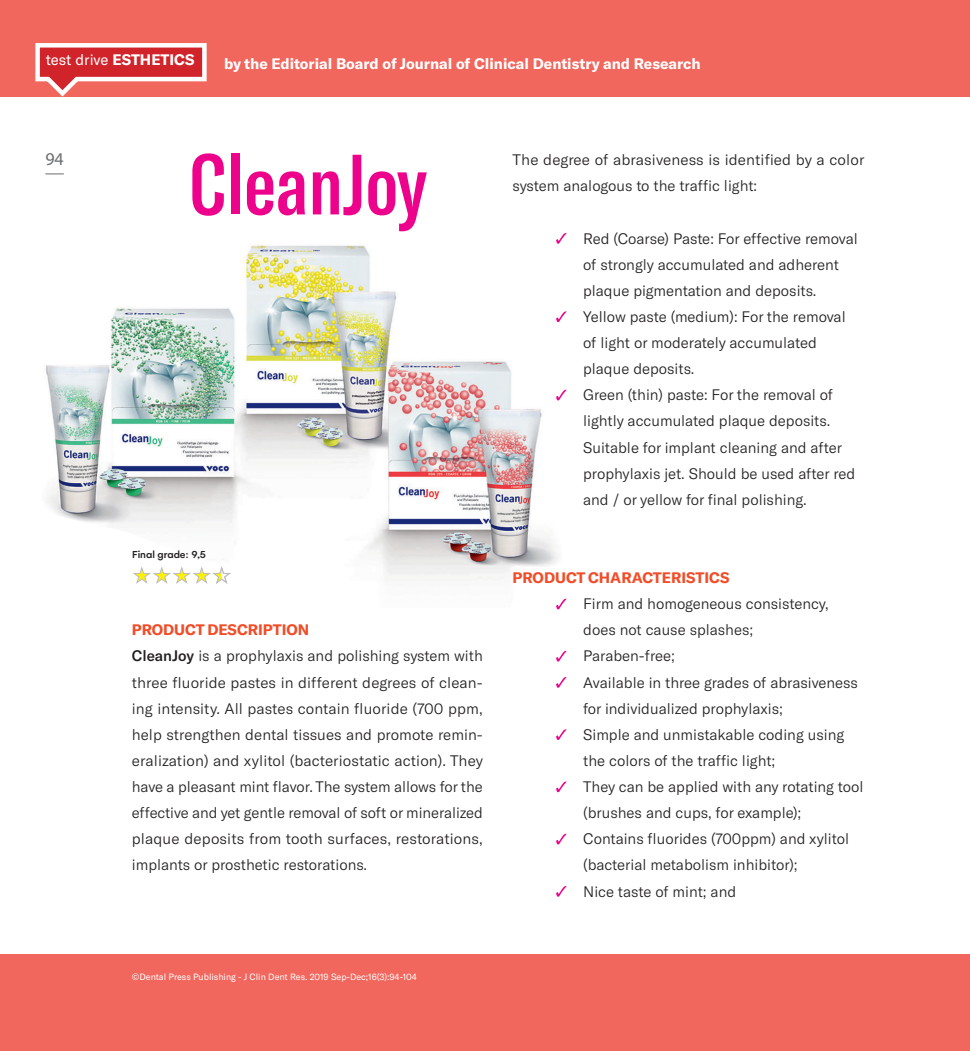
<style>
.page{position:relative;width:970px;height:1051px;background:#fff}
.page>*{position:absolute;margin:0;border:0;box-sizing:border-box;transform-origin:0 0}
.t1{font:500 extra-condensed 84px "GT America";color:#ed028c}
.t2{font:18px "Myriad Pro";color:#6c6d70}
.t3{font:300 15px/26.1px "GT America";color:#231f20}
.t4{font:700 15px "GT America";color:#fff}
.t5{font:700 15px "GT America";color:#f04d28}
.t6{font:15px "GT America";color:#fff}
.t7{font:500 10.95px "Gelion";color:#231f20}
.t8{font:9px "GT America";color:#fff}
.s1{font-weight:700}
.s2{font-weight:700;color:#f04d28}
.s3{font-weight:500}
</style>
<div class="page">
<div style="left:0;top:0;width:969px;height:96px;background:#f1665d"></div>
<div style="left:0;top:954px;width:969px;height:96px;background:#f1665d"></div>
<svg style="left:33px;top:43px;width:176px;height:54px"></svg>
<svg style="left:45px;top:173px;width:19px;height:1px"></svg>
<img style="left:46px;top:233px;width:521px;height:367px">
<svg style="left:556px;top:233px;width:10px;height:11px"></svg>
<svg style="left:556px;top:311px;width:10px;height:11px"></svg>
<svg style="left:556px;top:389px;width:10px;height:11px"></svg>
<svg style="left:556px;top:598px;width:10px;height:11px"></svg>
<svg style="left:556px;top:651px;width:10px;height:10px"></svg>
<svg style="left:556px;top:677px;width:10px;height:10px"></svg>
<svg style="left:556px;top:729px;width:10px;height:10px"></svg>
<svg style="left:556px;top:781px;width:10px;height:11px"></svg>
<svg style="left:556px;top:833px;width:10px;height:11px"></svg>
<svg style="left:556px;top:886px;width:10px;height:10px"></svg>
<svg style="left:132px;top:567px;width:99px;height:17px"></svg>
<p class="t6" style="left:46px;top:51px;width:150px">test drive <span class="s1">ESTHETICS</span></p>
<p class="t4" style="left:224px;top:54px;width:478px">by the Editorial Board of Journal of Clinical Dentistry and Research</p>
<p class="t2" style="left:45px;top:148px;width:20px">94</p>
<h1 class="t1" style="left:189px;top:135px;width:239px">CleanJoy</h1>
<p class="t7" style="left:132px;top:548px;width:75px">Final grade: 9,5</p>
<p class="t3" style="left:132px;top:617px;width:352px"><span class="s2">PRODUCT DESCRIPTION<br></span><span class="s3">CleanJoy</span> is a prophylaxis and polishing system with three fluoride pastes in different degrees of clean&shy;ing intensity. All pastes contain fluoride (700 ppm, help strengthen dental tissues and promote remin&shy;eralization) and xylitol (bacteriostatic action). They have a pleasant mint flavor. The system allows for the effective and yet gentle removal of soft or mineralized plaque deposits from tooth surfaces, restorations, implants or prosthetic restorations.</p>
<p class="t8" style="left:132px;top:971px;width:286px">©Dental Press Publishing - J Clin Dent Res. 2019 Sep-Dec;16(3):94-104</p>
<p class="t3" style="left:512px;top:147px;width:353px">The degree of abrasiveness is identified by a color system analogous to the traffic light:</p>
<p class="t3" style="left:583px;top:225px;width:276px">Red (Coarse) Paste: For effective removal of strongly accumulated and adherent plaque pigmentation and deposits.<br>Yellow paste (medium): For the removal of light or moderately accumulated plaque deposits.<br>Green (thin) paste: For the removal of lightly accumulated plaque deposits.<br>Suitable for implant cleaning and after prophylaxis jet. Should be used after red and / or yellow for final polishing.</p>
<p class="t5" style="left:512px;top:568px;width:218px">PRODUCT CHARACTERISTICS</p>
<p class="t3" style="left:583px;top:590px;width:282px">Firm and homogeneous consistency, does not cause splashes;<br>Paraben-free;<br>Available in three grades of abrasiveness for individualized prophylaxis;<br>Simple and unmistakable coding using the colors of the traffic light;<br>They can be applied with any rotating tool (brushes and cups, for example); Contains fluorides (700ppm) and xylitol (bacterial metabolism inhibitor);<br>Nice taste of mint; and</p>
</div>
